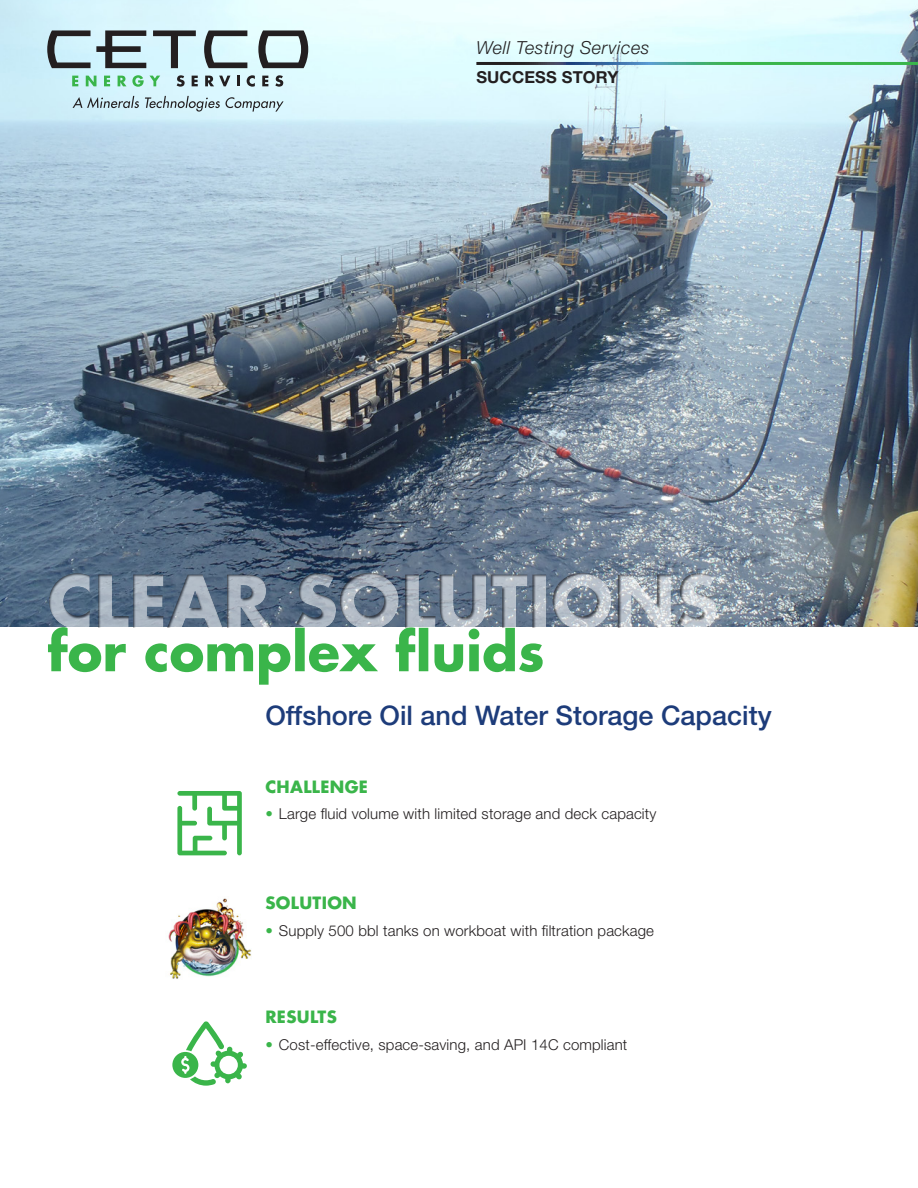
<style>
.page{position:relative;width:918px;height:1188px;background:#fff}
.page>*{position:absolute;margin:0;border:0;box-sizing:border-box;transform-origin:0 0}
.t1{font:500 27px "Helvetica Neue LT Std";color:#1d3c7a}
.Product_Line{font:italic 300 18px "Helvetica Neue LT Std";letter-spacing:.03em;color:#231f20}
.Subtitles{font:700 16.5px "Futura Std";letter-spacing:.02em;color:#3ab54a}
.Success_Story{font:700 16.5px "Helvetica Neue LT Std";letter-spacing:.01em;color:#231f20}
.t2{font:300 15px "Helvetica Neue LT Std";letter-spacing:.01em;color:#231f20}
.s1{color:#3ab54a}
</style>
<div class="page">
<img style="left:0;top:0;width:918px;height:627px">
<svg style="left:177px;top:791px;width:65px;height:64px"></svg>
<svg style="left:172px;top:1021px;width:75px;height:65px"></svg>
<img style="left:168px;top:898px;width:83px;height:81px">
<svg style="left:47px;top:30px;width:99px;height:38px;background:#8da0a6"></svg>
<svg style="left:153px;top:30px;width:43px;height:38px;background:#a3b8be"></svg>
<svg style="left:204px;top:30px;width:43px;height:38px;background:#94a4a7"></svg>
<svg style="left:258px;top:30px;width:50px;height:38px;background:#8a9798"></svg>
<svg style="left:72px;top:76px;width:6px;height:10px"></svg>
<svg style="left:86px;top:76px;width:10px;height:10px"></svg>
<svg style="left:104px;top:76px;width:6px;height:10px"></svg>
<svg style="left:118px;top:75px;width:42px;height:12px"></svg>
<svg style="left:177px;top:75px;width:8px;height:12px"></svg>
<svg style="left:192px;top:76px;width:6px;height:10px"></svg>
<svg style="left:205px;top:76px;width:25px;height:10px"></svg>
<svg style="left:237px;top:76px;width:3px;height:10px"></svg>
<svg style="left:247px;top:75px;width:8px;height:12px"></svg>
<svg style="left:262px;top:76px;width:6px;height:10px"></svg>
<svg style="left:275px;top:75px;width:8px;height:12px"></svg>
<svg style="left:73px;top:96px;width:66px;height:12px"></svg>
<svg style="left:145px;top:96px;width:139px;height:16px;background:#b6cdd4"></svg>
<svg style="left:48px;top:630px;width:495px;height:55px"></svg>
<svg style="left:48px;top:572px;width:670px;height:58px;background:#8a97a5"></svg>
<hr style="left:476px;top:62px;width:442px;height:3px;background:#fff">
<p class="Product_Line" style="left:476px;top:37px;width:175px">Well Testing Services</p>
<p class="Success_Story" style="left:476px;top:67px;width:143px">SUCCESS STORY</p>
<p class="t1" style="left:265px;top:699px;width:508px">Offshore Oil and Water Storage Capacity</p>
<p class="Subtitles" style="left:265px;top:776px;width:104px">CHALLENGE</p>
<p class="t2" style="left:265px;top:805px;width:393px"><span class="s1">•</span> Large fluid volume with limited storage and deck capacity</p>
<p class="Subtitles" style="left:265px;top:892px;width:93px">SOLUTION</p>
<p class="t2" style="left:265px;top:921px;width:390px"><span class="s1">•</span> Supply 500 bbl tanks on workboat with filtration package</p>
<p class="Subtitles" style="left:265px;top:1006px;width:73px">RESULTS</p>
<p class="t2" style="left:265px;top:1035px;width:363px"><span class="s1">•</span> Cost-effective, space-saving, and API 14C compliant</p>
</div>
